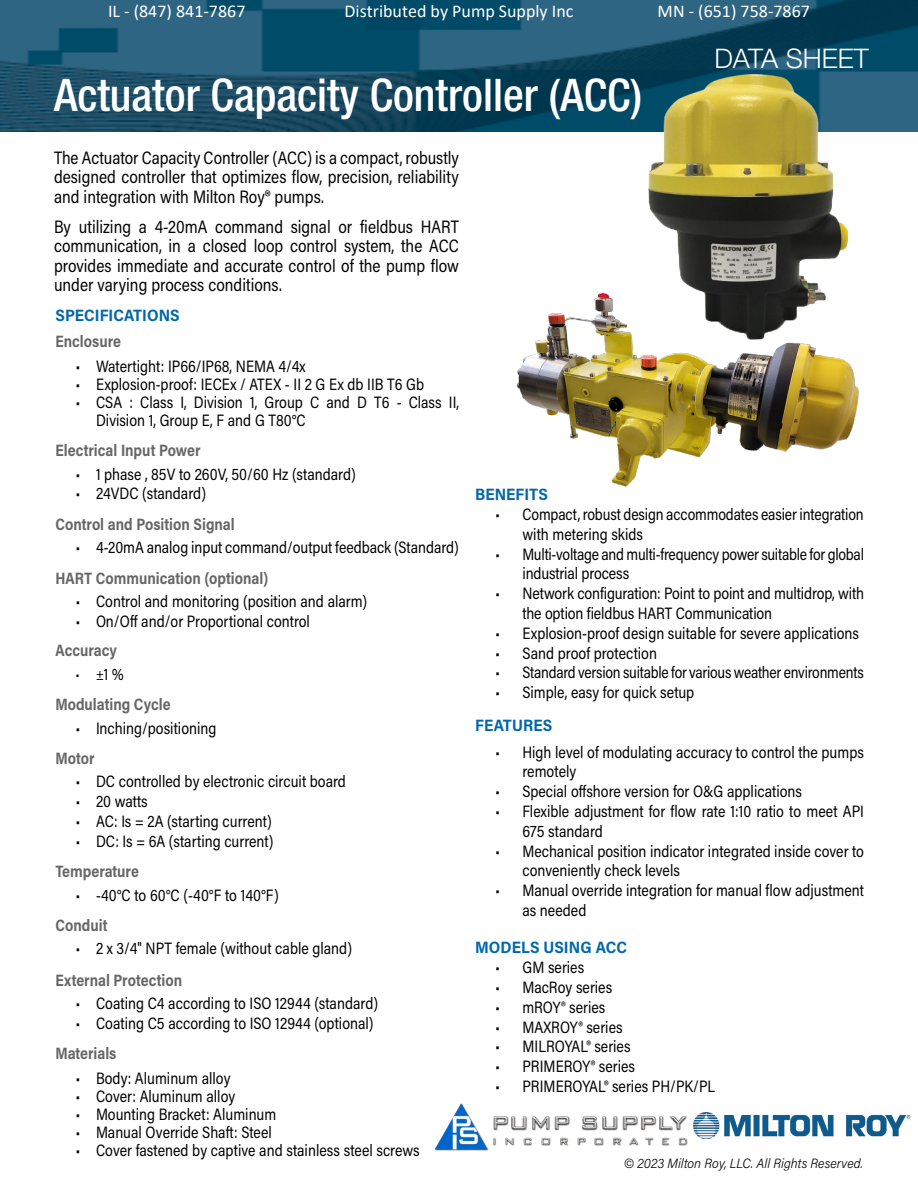
<style>
.page{position:relative;width:918px;height:1188px;background:#fff}
.page>*{position:absolute;margin:0;border:0;box-sizing:border-box;transform-origin:0 0}
.t1{font:500 condensed 45px "Helvetica Neue LT Pro";color:#fff}
.t2{font:300 27px "Helvetica Neue LT Pro";color:#fff}
.t3{font:18px/19.5px "Acumin Pro Semi Cond";color:#000;text-align:justify;scale:.9 1}
.t4{font:18px "Calibri";color:#fff}
.t5{font:16.5px/19.8px "Acumin Pro Semi Cond";color:#000;scale:.9 1}
.t6{font:700 16.5px "Acumin Pro Semi Cond";color:#666;scale:.9 1}
.t7{font:700 16.5px "Acumin Pro Semi Cond";color:#0067aa}
.t8{font:16.5px "Acumin Pro Cond";color:#000;scale:.9 1}
.t9{font:italic 300 13.5px "Acumin Pro Semi Cond";color:#000}
.s1{font-family:"Acumin Pro"}
.s2{font-family:"Acumin Pro Semi Cond"}
</style>
<div class="page">
<img style="left:0;top:0;width:918px;height:132px">
<img style="left:636px;top:62px;width:228px;height:221px">
<img style="left:693px;top:1112px;width:218px;height:26px">
<img style="left:516px;top:283px;width:343px;height:204px">
<img style="left:435px;top:1103px;width:252px;height:48px">
<p class="t4" style="left:108px;top:-1px;width:139px">IL - (847) 841-7867</p>
<p class="t4" style="left:344px;top:-1px;width:231px">Distributed by Pump Supply Inc</p>
<p class="t4" style="left:658px;top:-1px;width:154px">MN - (651) 758-7867</p>
<p class="t1" style="left:54px;top:68px;width:590px">Actuator Capacity Controller (ACC)</p>
<p class="t3" style="left:54px;top:147px;width:452px">The Actuator Capacity Controller (ACC) is a compact, robustly designed controller that optimizes flow, precision, reliability and integration with Milton Roy<span class="s1">®</span> pumps.</p>
<p class="t3" style="left:54px;top:216px;width:452px">By utilizing a 4-20mA command signal or fieldbus HART communication, in a closed loop control system, the ACC provides immediate and accurate control of the pump flow under varying process conditions.</p>
<p class="t2" style="left:714px;top:42px;width:156px">DATA SHEET</p>
<p class="t7" style="left:56px;top:303px;width:126px">SPECIFICATIONS</p>
<p class="t6" style="left:56px;top:330px;width:74px">Enclosure</p>
<p class="t5" style="left:76px;top:355px;width:257px">• Watertight: IP66/IP68, NEMA 4/4x</p>
<p class="t5" style="left:76px;top:373px;width:389px">• Explosion-proof: IECEx / ATEX - II 2 G Ex db IIB T6 Gb</p>
<p class="t5" style="left:96px;top:392px;width:405px;line-height:18px;text-indent:-20px">• CSA : Class I, Division 1, Group C and D T6 - Class II,<br>Division 1, Group E, F and G T80°C</p>
<p class="t6" style="left:56px;top:439px;width:163px">Electrical Input Power</p>
<p class="t5" style="left:76px;top:463px;width:313px">• 1 phase , 85V to 260V, 50/60 Hz (standard)</p>
<p class="t5" style="left:76px;top:483px;width:146px">• 24VDC (standard)</p>
<p class="t6" style="left:56px;top:513px;width:201px">Control and Position Signal</p>
<p class="t5" style="left:76px;top:537px;width:427px">• 4-20mA analog input command/output feedback (Standard)</p>
<p class="t6" style="left:56px;top:566px;width:238px">HART Communication (optional)</p>
<p class="t5" style="left:76px;top:591px;width:325px">• Control and monitoring (position and alarm)</p>
<p class="t5" style="left:76px;top:611px;width:262px">• On/Off and/or Proportional control</p>
<p class="t6" style="left:56px;top:639px;width:70px">Accuracy</p>
<p class="t8" style="left:76px;top:663px;width:55px">• ±<span class="s2">1 %</span></p>
<p class="t6" style="left:56px;top:693px;width:129px">Modulating Cycle</p>
<p class="t5" style="left:76px;top:717px;width:158px">• Inching/positioning</p>
<p class="t6" style="left:56px;top:747px;width:45px">Motor</p>
<p class="t5" style="left:76px;top:771px;width:302px">• DC controlled by electronic circuit board</p>
<p class="t5" style="left:76px;top:791px;width:82px">• 20 watts</p>
<p class="t5" style="left:76px;top:811px;width:219px">• AC: Is = 2A (starting current)</p>
<p class="t5" style="left:76px;top:830px;width:221px">• DC: Is = 6A (starting current)</p>
<p class="t6" style="left:56px;top:860px;width:94px">Temperature</p>
<p class="t5" style="left:76px;top:884px;width:227px">• -40°C to 60°C (-40°F to 140°F)</p>
<p class="t6" style="left:56px;top:914px;width:59px">Conduit</p>
<p class="t5" style="left:76px;top:938px;width:309px">• 2 x 3/4" NPT female (without cable gland)</p>
<p class="t6" style="left:56px;top:968px;width:142px">External Protection</p>
<p class="t5" style="left:76px;top:992px;width:338px">• Coating C4 according to ISO 12944 (standard)</p>
<p class="t5" style="left:76px;top:1012px;width:333px">• Coating C5 according to ISO 12944 (optional)</p>
<p class="t6" style="left:56px;top:1042px;width:69px">Materials</p>
<p class="t5" style="left:76px;top:1068px;width:174px">• Body: Aluminum alloy</p>
<p class="t5" style="left:76px;top:1086px;width:179px">• Cover: Aluminum alloy</p>
<p class="t5" style="left:76px;top:1104px;width:224px">• Mounting Bracket: Aluminum</p>
<p class="t5" style="left:76px;top:1122px;width:219px">• Manual Override Shaft: Steel</p>
<p class="t5" style="left:76px;top:1140px;width:384px">• Cover fastened by captive and stainless steel screws</p>
<p class="t7" style="left:475px;top:483px;width:74px">BENEFITS</p>
<p class="t5" style="left:522px;top:504px;width:381px;text-indent:-27px">• Compact, robust design accommodates easier integration with metering skids</p>
<p class="t5" style="left:522px;top:543px;width:381px;text-indent:-27px">• Multi-voltage and multi-frequency power suitable for global industrial process</p>
<p class="t5" style="left:522px;top:583px;width:381px;text-indent:-27px">• Network configuration: Point to point and multidrop, with the option fieldbus HART Communication</p>
<p class="t5" style="left:495px;top:622px;width:405px">• Explosion-proof design suitable for severe applications</p>
<p class="t5" style="left:495px;top:642px;width:181px">• Sand proof protection</p>
<p class="t5" style="left:495px;top:662px;width:411px">• Standard version suitable for various weather environments</p>
<p class="t5" style="left:495px;top:682px;width:222px">• Simple, easy for quick setup</p>
<p class="t7" style="left:475px;top:714px;width:79px">FEATURES</p>
<p class="t5" style="left:522px;top:741px;width:381px;text-indent:-27px">• High level of modulating accuracy to control the pumps remotely</p>
<p class="t5" style="left:495px;top:781px;width:342px">• Special offshore version for O&amp;G applications</p>
<p class="t5" style="left:522px;top:801px;width:381px;text-indent:-27px">• Flexible adjustment for flow rate 1:10 ratio to meet API<br>675 standard</p>
<p class="t5" style="left:522px;top:840px;width:381px;text-indent:-27px">• Mechanical position indicator integrated inside cover to conveniently check levels</p>
<p class="t5" style="left:522px;top:880px;width:381px;text-indent:-27px">• Manual override integration for manual flow adjustment as needed</p>
<p class="t7" style="left:475px;top:936px;width:154px">MODELS USING ACC</p>
<p class="t5" style="left:495px;top:957px;width:100px">• GM series</p>
<p class="t5" style="left:495px;top:977px;width:131px">• MacRoy series</p>
<p class="t5" style="left:495px;top:997px;width:124px">• mROY® series</p>
<p class="t5" style="left:495px;top:1016px;width:143px">• MAXROY® series</p>
<p class="t5" style="left:495px;top:1036px;width:152px">• MILROYAL® series</p>
<p class="t5" style="left:495px;top:1056px;width:157px">• PRIMEROY® series</p>
<p class="t5" style="left:495px;top:1076px;width:246px">• PRIMEROYAL® series PH/PK/PL</p>
<p class="t9" style="left:624px;top:1154px;width:240px">© 2023 Milton Roy, LLC. All Rights Reserved.</p>
</div>
